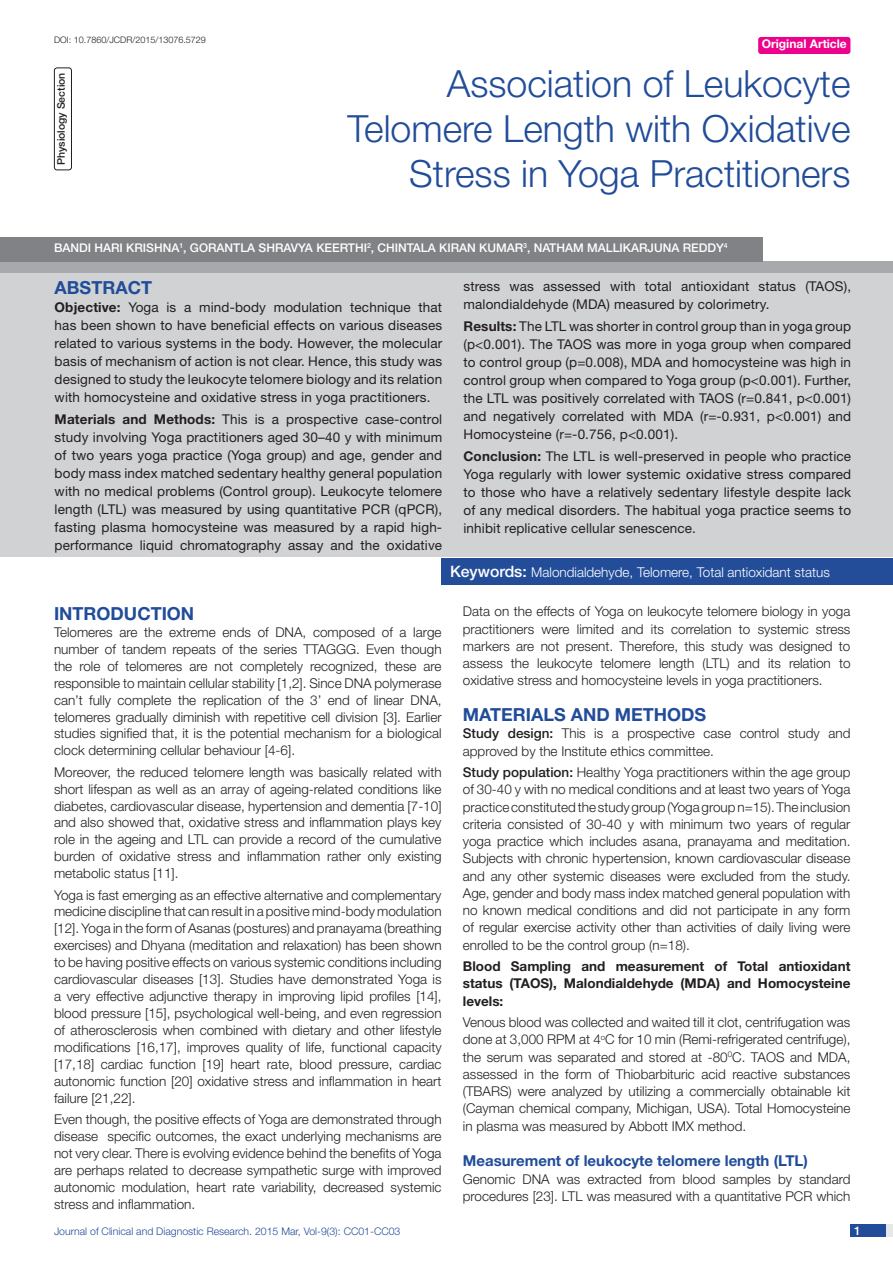
<style>
.page{position:relative;width:893px;height:1263px;background:#fff}
.page>*{position:absolute;margin:0;border:0;box-sizing:border-box;transform-origin:0 0}
.t1{font:300 37.5px/45px "Helvetica Neue";color:#214c99;text-align:right}
.Heading{font:700 18px "Helvetica Neue";color:#214c99}
.Abstract_head{font:700 18px "Helvetica Neue";color:#214c99}
.Level_2{font:700 15px "Helvetica Neue";color:#214c99}
.Body_text{font:300 13.5px/17px "Helvetica Neue";color:#231f20;text-align:justify}
.Abstract_Text{font:13.5px/18px "Helvetica Neue";letter-spacing:.01em;color:#231f20;text-align:justify}
.Body_text-2{font:700 13.5px/17.2px "Helvetica Neue";color:#231f20;text-align:justify}
.t2{font:300 13.5px "Helvetica Neue";color:#fff}
.Author{font:500 12px "Helvetica Neue";color:#fff}
.t3{font:700 12px "Helvetica Neue";color:#fff}
.t4{font:300 10.5px "Helvetica Neue";color:#214c99}
.t5{font:500 10.5px "Helvetica Neue";color:#231f20}
.DOI{font:300 9px "Helvetica Neue";color:#231f20}
.s1{color:#244d99}
.s2{font-weight:700}
.s3{font-weight:500;font-size:15.75px}
.s4{font-weight:500}
</style>
<div class="page">
<div style="left:850px;top:1224px;width:43px;height:13px;background:#e6e7e9"></div>
<div style="left:850px;top:1224px;width:35px;height:13px;background:#214c99"></div>
<div style="left:758px;top:37px;width:92px;height:17px;background:#ed028c;border-radius:3px"></div>
<div style="left:0;top:261px;width:893px;height:12px;background:#a8a9ad"></div>
<div style="left:0;top:273px;width:893px;height:284px;background:#d1d2d4"></div>
<div style="left:442px;top:558px;width:451px;height:26px;background:#244d99"></div>
<div style="left:0;top:238px;width:763px;height:24px;background:#808285"></div>
<div style="left:54px;top:68px;width:18px;height:102px;border:1px solid #231f20;border-radius:3px"></div>
<p class="DOI" style="left:54px;top:35px;width:153px">DOI: 10.7860/JCDR/2015/13076.5729</p>
<p class="t3" style="left:762px;top:37px;width:87px">Original Article</p>
<p class="t5" style="left:55px;top:165px;width:94px;rotate:-90deg">PHYSIOLOGY SECTION</p>
<p class="t1" style="left:347px;top:60px;width:504px">Association of Leukocyte<br>Telomere Length with Oxidative<br>Stress in Yoga Practitioners</p>
<p class="Author" style="left:54px;top:241px;width:675px">BANDI HARI KRISH NA<sup>1</sup>, GORANTLA SHRAVYA KEERTHI<sup>2</sup>, CHINTALA KIRAN KUMAR<sup>3</sup>, NATHAM MALLIKARJUNA REDDY<sup>4</sup></p>
<p class="Abstract_head" style="left:55px;top:276px;width:98px">ABST<span class="s1">RAC</span>T</p>
<p class="Abstract_Text" style="left:55px;top:298px;width:389px"><span class="s2">Objective:</span> Yoga is a mind-body modulation technique that has been shown to have beneficial effects on various diseases related to various systems in the body. However, the molecular basis of mechanism of action is not clear. Hence, this study was designed to study the leukocyte telomere biology and its relation with homocysteine and oxidative stress in yoga practitioners.</p>
<p class="Abstract_Text" style="left:55px;top:410px;width:389px"><span class="s2">Materials and Methods:</span> This is a prospective case-control study involving Yoga practitioners aged 30–40 y with minimum of two years yoga practice (Yoga group) and age, gender and body mass index matched sedentary healthy general population with no medical problems (Control group). Leukocyte telomere length (LTL) was measured by using quantitative PCR (qPCR), fasting plasma homocysteine was measured by a rapid high&shy;performance liquid chromatography assay and the oxidative</p>
<p class="Abstract_Text" style="left:463px;top:277px;width:389px">stress was assessed with total antioxidant status (TAOS), malondialdehyde (MDA) measured by colorimetry.</p>
<p class="Abstract_Text" style="left:463px;top:317px;width:389px"><span class="s2">Results:</span> The LTL was shorter in control group than in yoga group (p&lt;0.001). The TAOS was more in yoga group when compared to control group (p=0.008), MDA and homocysteine was high in control group when compared to Yoga group (p&lt;0.001). Further, the LTL was positively correlated with TAOS (r=0.841, p&lt;0.001) and negatively correlated with MDA (r=-0.931, p&lt;0.001) and Homocysteine (r=-0.756, p&lt;0.001).</p>
<p class="Abstract_Text" style="left:463px;top:447px;width:389px"><span class="s2">Conclusion:</span> The LTL is well-preserved in people who practice Yoga regularly with lower systemic oxidative stress compared to those who have a relatively sedentary lifestyle despite lack of any medical disorders. The habitual yoga practice seems to inhibit replicative cellular senescence.</p>
<p class="t2" style="left:450px;top:563px;width:381px"><span class="s3">KEYWORDS:</span> Malondialdehyde, Telomere, Total antioxidant status</p>
<p class="Heading" style="left:54px;top:602px;width:142px">Introduction</p>
<p class="Body_text" style="left:54px;top:623px;width:389px">Telomeres are the extreme ends of DNA, composed of a large number of tandem repeats of the series TTAGGG. Even though the role of telomeres are not completely recognized, these are responsible to maintain cellular stability [1,2]. Since DNA polymerase can’t fully complete the replication of the 3’ end of linear DNA, telomeres gradually diminish with repetitive cell division [3]. Earlier studies signified that, it is the potential mechanism for a biological clock determining cellular behaviour [4-6].</p>
<p class="Body_text" style="left:54px;top:763px;width:389px">Moreover, the reduced telomere length was basically related with short lifespan as well as an array of ageing-related conditions like diabetes, cardiovascular disease, hypertension and dementia [7-10] and also showed that, oxidative stress and inflammation plays key role in the ageing and LTL can provide a record of the cumulative burden of oxidative stress and inflammation rather only existing metabolic status [11].</p>
<p class="Body_text" style="left:54px;top:886px;width:389px">Yoga is fast emerging as an effective alternative and complementary medicine discipline that can result in a positive mind-body modulation [12]. Yoga in the form of Asanas (postures) and pranayama (breathing exercises) and Dhyana (meditation and relaxation) has been shown to be having positive effects on various systemic conditions including cardiovascular diseases [13]. Studies have demonstrated Yoga is a very effective adjunctive therapy in improving lipid profiles [14], blood pressure [15], psychological well-being, and even regression of atherosclerosis when combined with dietary and other lifestyle modifications [16,17], improves quality of life, functional capacity [17,18] cardiac function [19] heart rate, blood pressure, cardiac autonomic function [20] oxidative stress and inflammation in heart failure [21,22].</p>
<p class="Body_text" style="left:54px;top:1110px;width:389px">Even though, the positive effects of Yoga are demonstrated through disease specific outcomes, the exact underlying mechanisms are not very clear. There is evolving evidence behind the benefits of Yoga are perhaps related to decrease sympathetic surge with improved autonomic modulation, heart rate variability, decreased systemic stress and inflammation.</p>
<p class="Body_text" style="left:463px;top:603px;width:389px">Data on the effects of Yoga on leukocyte telomere biology in yoga practitioners were limited and its correlation to systemic stress markers are not present. Therefore, this study was designed to assess the leukocyte telomere length (LTL) and its relation to oxidative stress and homocysteine levels in yoga practitioners.</p>
<p class="Heading" style="left:463px;top:703px;width:245px">Materials and Methods</p>
<p class="Body_text" style="left:463px;top:725px;width:389px"><span class="s4">STUDY DESIGN:</span> This is a prospective case control study and approved by the Institute ethics committee.</p>
<p class="Body_text" style="left:463px;top:763px;width:389px"><span class="s4">STUDY POPULATION:</span> Healthy Yoga practitioners within the age group of 30-40 y with no medical conditions and at least two years of Yoga practice constituted the study group (Yoga group n=15). The inclusion criteria consisted of 30-40 y with minimum two years of regular yoga practice which includes asana, pranayama and meditation.<br>Subjects with chronic hypertension, known cardiovascular disease and any other systemic diseases were excluded from the study.<br>Age, gender and body mass index matched general population with no known medical conditions and did not participate in any form of regular exercise activity other than activities of daily living were enrolled to be the control group (n=18).</p>
<p class="Body_text-2" style="left:463px;top:957px;width:389px">Blood Sampling and measurement of Total antioxidant status (TAOS), Malondialdehyde (MDA) and Homocysteine levels:</p>
<p class="Body_text" style="left:463px;top:1013px;width:389px">Venous blood was collected and waited till it clot, centrifugation was done at 3,000 RPM at 4<sup>o</sup>C for 10 min (Remi-refrigerated centrifuge), the serum was separated and stored at -80<sup>0</sup>C. TAOS and MDA, assessed in the form of Thiobarbituric acid reactive substances (TBARS) were analyzed by utilizing a commercially obtainable kit (Cayman chemical company, Michigan, USA). Total Homocysteine in plasma was measured by Abbott IMX method.</p>
<p class="Level_2" style="left:463px;top:1152px;width:346px">Measurement of leukocyte telomere length (LTL)</p>
<p class="Body_text" style="left:463px;top:1170px;width:389px">Genomic DNA was extracted from blood samples by standard procedures [23]. LTL was measured with a quantitative PCR which</p>
<p class="t4" style="left:54px;top:1225px;width:348px">Journal of Clinical and Diagnostic Research. 2015 Mar, Vol-9(3): CC01-CC03</p>
<p class="Author" style="left:854px;top:1223px;width:8px">1</p>
</div>
